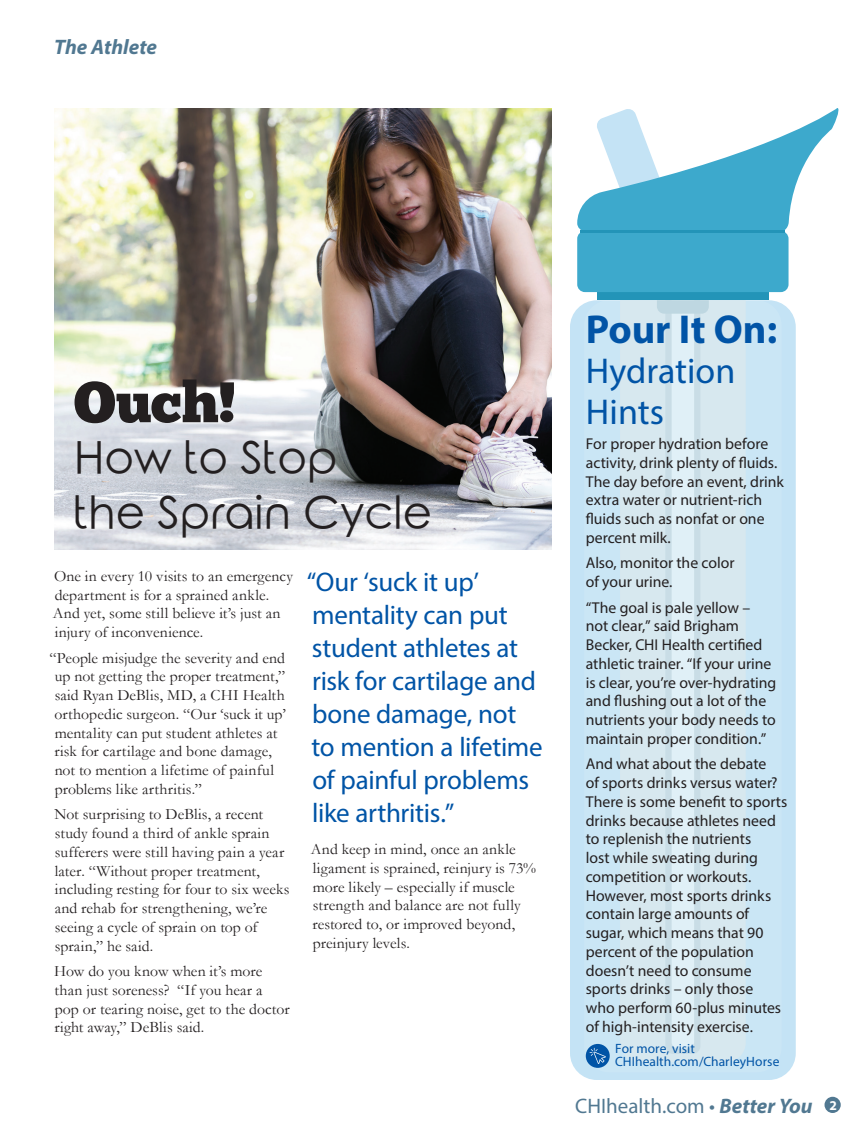
<style>
.page{position:relative;width:864px;height:1134px;background:#fff}
.page>*{position:absolute;margin:0;border:0;box-sizing:border-box;transform-origin:0 0}
.t1{font:57px "Chunk Five";color:#231f20}
.t2{font:45px/55.5px "Rounded Elegance";color:#231f20}
.t3{font:700 40.5px "Myriad Pro";color:#0154a6}
.t4{font:36px/40.5px "Myriad Pro";color:#0154a6}
.t5{font:27px/33px "Myriad Pro";letter-spacing:-.01em;color:#0154a6}
.t6{font:21px "Myriad Pro";color:#517891}
.t7{font:italic 700 21px "Myriad Pro";color:#517891}
.t8{font:15.75px/18.8px "Garamond";letter-spacing:.005em;color:#231f20}
.t9{font:15.75px/18.8px "Myriad Pro";color:#231f20}
.t10{font:13.5px/13.5px "Myriad Pro";letter-spacing:.005em;color:#0154a6}
.s1{font-weight:700;font-style:italic}
.s2{font-weight:700;font-size:13.5px;color:#fff}
</style>
<div class="page">
<div style="left:825px;top:1097px;width:16px;height:16px;background:#517891;border-radius:50%"></div>
<div style="left:570px;top:300px;width:226px;height:780px;background:#c4e3f5;border-radius:27px"></div>
<div style="left:597px;top:287px;width:172px;height:13px;background:#2394b8"></div>
<div style="left:577px;top:231px;width:212px;height:61px;background:#3da9cc;border-radius:8px"></div>
<svg style="left:577px;top:108px;width:262px;height:123px"></svg>
<hr style="left:581px;top:230px;width:204px;height:2px;background:#2394b8">
<div style="left:584px;top:300px;width:198px;height:772px;background:linear-gradient(to right,#d2e7f1,#d2e7f2);border-radius:25px"></div>
<img style="left:54px;top:108px;width:498px;height:442px">
<div style="left:586px;top:1044px;width:24px;height:24px;background:#0154a6;border-radius:50%"></div>
<svg style="left:590px;top:1048px;width:16px;height:16px"></svg>
<h3 class="t7" style="left:54px;top:33px;width:105px">The Athlete</h3>
<p class="t1" style="left:74px;top:376px;width:164px">Ouch!</p>
<p class="t2" style="left:74px;top:435px;width:360px">How to Stop<br>the Sprain Cycle</p>
<p class="t8" style="left:53px;top:566px;width:242px">One in every 10 visits to an emergency department is for a sprained ankle.<br>And yet, some still believe it’s just an injury of inconvenience.</p>
<p class="t8" style="left:54px;top:648px;width:233px;text-indent:-5px">“People misjudge the severity and end up not getting the proper treatment,” said Ryan DeBlis, MD, a CHI Health orthopedic surgeon. “Our ‘suck it up’ mentality can put student athletes at risk for cartilage and bone damage, not to mention a lifetime of painful problems like arthritis.”</p>
<p class="t8" style="left:54px;top:805px;width:237px">Not surprising to DeBlis, a recent study found a third of ankle sprain sufferers were still having pain a year later. “Without proper treatment, including resting for four to six weeks and rehab for strengthening, we’re seeing a cycle of sprain on top of sprain,” he said.</p>
<p class="t8" style="left:54px;top:962px;width:237px">How do you know when it’s more than just soreness? “If you hear a pop or tearing noise, get to the doctor right away,” DeBlis said.</p>
<p class="t5" style="left:307px;top:565px;width:238px">“Our ‘suck it up’ mentality can put student athletes at risk for cartilage and bone damage, not<br>to mention a lifetime of painful problems like arthritis.”</p>
<p class="t8" style="left:311px;top:840px;width:227px">And keep in mind, once an ankle ligament is sprained, reinjury is 73% more likely – especially if muscle strength and balance are not fully restored to, or improved beyond, preinjury levels.</p>
<p class="t3" style="left:586px;top:303px;width:193px">Pour It On:</p>
<p class="t4" style="left:586px;top:350px;width:151px">Hydration<br>Hints</p>
<p class="t9" style="left:586px;top:434px;width:200px">For proper hydration before activity, drink plenty of fluids.<br>The day before an event, drink extra water or nutrient-rich fluids such as nonfat or one percent milk.</p>
<p class="t9" style="left:586px;top:554px;width:150px">Also, monitor the color of your urine.</p>
<p class="t9" style="left:586px;top:598px;width:192px">“The goal is pale yellow – not clear,” said Brigham<br>Becker, CHI Health certified athletic trainer. “If your urine is clear, you’re over-hydrating and flushing out a lot of the nutrients your body needs to maintain proper condition.”</p>
<p class="t9" style="left:586px;top:755px;width:203px">And what about the debate<br>of sports drinks versus water?<br>There is some benefit to sports drinks because athletes need to replenish the nutrients<br>lost while sweating during competition or workouts.<br>However, most sports drinks contain large amounts of sugar, which means that 90 percent of the population doesn’t need to consume sports drinks – only those<br>who perform 60-plus minutes of high-intensity exercise.</p>
<p class="t10" style="left:615px;top:1041px;width:166px">For more, visit<br>CHIhealth.com/CharleyHorse</p>
<h3 class="t6" style="left:575px;top:1093px;width:263px">CHIhealth.com • <span class="s1">Better You</span> <span class="s2">2</span></h3>
</div>
